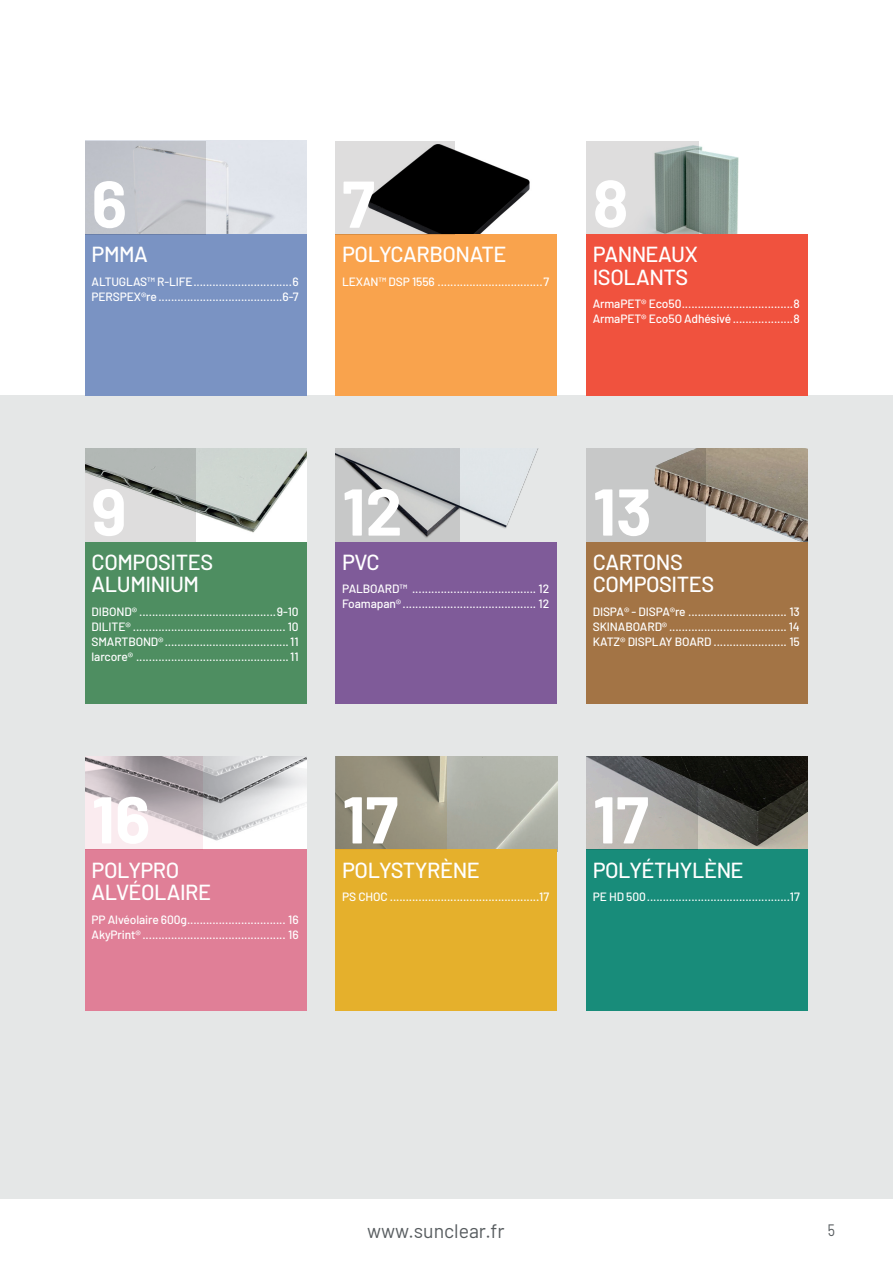
<style>
.page{position:relative;width:893px;height:1263px;background:#fff}
.page>*{position:absolute;margin:0;border:0;box-sizing:border-box;transform-origin:0 0}
.GRAND_TITRE{font:700 66px "Barlow";color:#fff}
.SOMMAIRE_1{font:500 21.75px/22.5px "Barlow";letter-spacing:-.02em;color:#fff}
.t1{font:19.5px "Barlow";color:#575c5f}
.t2{font:16.5px "Barlow";color:#575c5f;scale:.85 1}
.SOMMAIRE_2{font:500 12px "Barlow";letter-spacing:-.01em;color:#fff}
</style>
<div class="page">
<div style="left:0;top:395px;width:893px;height:804px;background:#e5e7e7"></div>
<img style="left:202px;top:756px;width:105px;height:92px">
<div style="left:85px;top:849px;width:222px;height:162px;background:#e07f97"></div>
<svg style="left:85px;top:756px;width:117px;height:93px"></svg>
<img style="left:206px;top:141px;width:101px;height:93px">
<div style="left:85px;top:234px;width:222px;height:162px;background:#7a93c3"></div>
<div style="left:85px;top:141px;width:121px;height:93px;background:#c3c6cc"></div>
<img style="left:196px;top:449px;width:111px;height:93px">
<div style="left:85px;top:542px;width:222px;height:161px;background:#4e8e61"></div>
<svg style="left:85px;top:449px;width:111px;height:66px;fill:#b3b8b5"></svg>
<img style="left:697px;top:756px;width:111px;height:93px">
<div style="left:586px;top:849px;width:222px;height:162px;background:#188c7a"></div>
<svg style="left:586px;top:756px;width:111px;height:94px"></svg>
<img style="left:699px;top:146px;width:40px;height:88px">
<div style="left:586px;top:234px;width:222px;height:162px;background:#f0523e"></div>
<svg style="left:586px;top:141px;width:113px;height:93px;fill:#dedddd"></svg>
<img style="left:706px;top:449px;width:102px;height:93px">
<div style="left:586px;top:542px;width:222px;height:161px;background:#a37445"></div>
<svg style="left:586px;top:449px;width:120px;height:93px;fill:#c7c8c8"></svg>
<img style="left:446px;top:756px;width:111px;height:93px">
<div style="left:336px;top:849px;width:221px;height:162px;background:#e5b02c"></div>
<svg style="left:336px;top:756px;width:110px;height:93px;fill:#958f7b"></svg>
<img style="left:455px;top:150px;width:75px;height:84px">
<div style="left:336px;top:234px;width:221px;height:162px;background:#f9a34d"></div>
<svg style="left:336px;top:141px;width:119px;height:93px;fill:#dddcdc"></svg>
<img style="left:460px;top:449px;width:78px;height:80px">
<div style="left:336px;top:542px;width:221px;height:161px;background:#7f5b99"></div>
<svg style="left:336px;top:449px;width:124px;height:93px;fill:#c7c8c8"></svg>
<p class="GRAND_TITRE" style="left:92px;top:155px;width:37px">6</p>
<p class="SOMMAIRE_1" style="left:92px;top:241px;width:58px">PMMA</p>
<p class="SOMMAIRE_2" style="left:92px;top:272px;width:208px">ALTUGLAS™ R-LIFE...............................6</p>
<p class="SOMMAIRE_2" style="left:92px;top:287px;width:209px">PERSPEX®re.......................................6-7</p>
<p class="GRAND_TITRE" style="left:342px;top:155px;width:34px">7</p>
<p class="SOMMAIRE_1" style="left:342px;top:241px;width:166px">POLYCARBONATE</p>
<p class="SOMMAIRE_2" style="left:342px;top:272px;width:209px">LEXAN™ DSP 1556 .................................7</p>
<p class="GRAND_TITRE" style="left:593px;top:155px;width:37px">8</p>
<p class="SOMMAIRE_1" style="left:593px;top:241px;width:107px">PANNEAUX<br>ISOLANTS</p>
<p class="SOMMAIRE_2" style="left:593px;top:295px;width:209px">ArmaPET® Eco50...................................8</p>
<p class="SOMMAIRE_2" style="left:593px;top:310px;width:209px">ArmaPET® Eco5O Adhésivé...................8</p>
<p class="GRAND_TITRE" style="left:92px;top:463px;width:37px">9</p>
<p class="SOMMAIRE_1" style="left:92px;top:549px;width:123px">COMPOSITES<br>ALUMINIUM</p>
<p class="SOMMAIRE_2" style="left:92px;top:603px;width:209px">DIBOND® ...........................................9-10</p>
<p class="SOMMAIRE_2" style="left:92px;top:618px;width:209px">DILITE® ................................................ 10</p>
<p class="SOMMAIRE_2" style="left:92px;top:633px;width:209px">SMARTBOND®.......................................11</p>
<p class="SOMMAIRE_2" style="left:92px;top:648px;width:209px">larcore® ................................................11</p>
<p class="GRAND_TITRE" style="left:342px;top:463px;width:62px">12</p>
<p class="SOMMAIRE_1" style="left:342px;top:549px;width:39px">PVC</p>
<p class="SOMMAIRE_2" style="left:342px;top:580px;width:209px">PALBOARD™ ....................................... 12</p>
<p class="SOMMAIRE_2" style="left:342px;top:595px;width:209px">Foamapan® .......................................... 12</p>
<p class="GRAND_TITRE" style="left:593px;top:463px;width:61px">13</p>
<p class="SOMMAIRE_1" style="left:593px;top:549px;width:123px">CARTONS<br>COMPOSITES</p>
<p class="SOMMAIRE_2" style="left:593px;top:603px;width:209px">DISPA® - DISPA®re ............................... 13</p>
<p class="SOMMAIRE_2" style="left:593px;top:618px;width:209px">SKINABOARD® ..................................... 14</p>
<p class="SOMMAIRE_2" style="left:593px;top:633px;width:209px">KATZ® DISPLAY BOARD ....................... 15</p>
<p class="GRAND_TITRE" style="left:92px;top:771px;width:60px">16</p>
<p class="SOMMAIRE_1" style="left:92px;top:857px;width:121px">POLYPRO<br>ALVÉOLAIRE</p>
<p class="SOMMAIRE_2" style="left:92px;top:911px;width:209px">PP Alvéolaire 600g............................... 16</p>
<p class="SOMMAIRE_2" style="left:92px;top:926px;width:209px">AkyPrint® ............................................. 16</p>
<p class="GRAND_TITRE" style="left:342px;top:771px;width:58px">17</p>
<p class="SOMMAIRE_1" style="left:342px;top:857px;width:139px">POLYSTYRÈNE</p>
<p class="SOMMAIRE_2" style="left:342px;top:888px;width:209px">PS CHOC ...............................................17</p>
<p class="GRAND_TITRE" style="left:593px;top:771px;width:58px">17</p>
<p class="SOMMAIRE_1" style="left:593px;top:857px;width:152px">POLYÉTHYLÈNE</p>
<p class="SOMMAIRE_2" style="left:593px;top:888px;width:209px">PE HD 500.............................................17</p>
<h3 class="t1" style="left:367px;top:1216px;width:139px">www.sunclear.fr</h3>
<h3 class="t2" style="left:828px;top:1218px;width:10px">5</h3>
</div>
